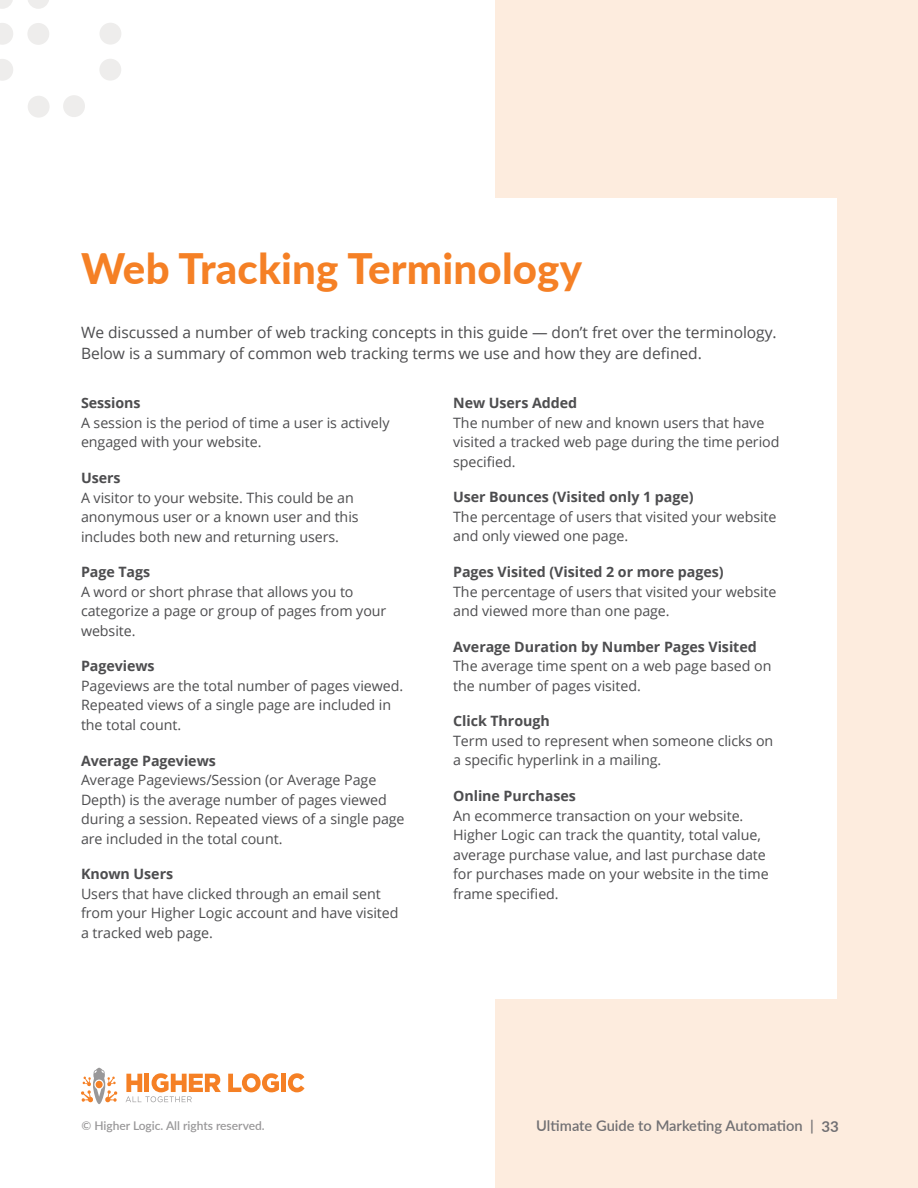
<style>
.page{position:relative;width:918px;height:1188px;background:#fff}
.page>*{position:absolute;margin:0;border:0;box-sizing:border-box;transform-origin:0 0}
.t1{font:800 42px "Lato";letter-spacing:.005em;color:#f58025}
.t2{font:15.6px/21px "Open Sans";letter-spacing:-.005em;color:#4d4d4f}
.t3{font:600 14.7px "Lato";color:#717073}
.t4{font:14.25px/19.5px "Open Sans";letter-spacing:-.005em;color:#4d4d4f}
.t5{font:700 14.25px "Open Sans";letter-spacing:-.005em;color:#4d4d4f}
.t6{font:600 12px "Lato";color:#999899}
.s1{font-weight:700;font-size:15px}
</style>
<div class="page">
<div style="left:496px;top:0;width:422px;height:1188px;background:#fdecde"></div>
<svg style="left:81px;top:1068px;width:36px;height:36px"></svg>
<svg style="left:228px;top:1073px;width:51px;height:19px"></svg>
<hr style="left:282px;top:1074px;width:4px;height:18px;background:#f58025">
<svg style="left:288px;top:1073px;width:17px;height:19px"></svg>
<svg style="left:126px;top:1073px;width:95px;height:29px"></svg>
<div style="left:489px;top:199px;width:348px;height:800px;background:#fff"></div>
<svg style="left:0;top:59px;width:13px;height:22px"></svg>
<div style="left:28px;top:96px;width:22px;height:22px;background:#eeedec;border-radius:50%"></div>
<div style="left:63px;top:95px;width:22px;height:22px;background:#eeedec;border-radius:50%"></div>
<div style="left:27px;top:23px;width:22px;height:22px;background:#eeedec;border-radius:50%"></div>
<svg style="left:0;top:23px;width:13px;height:22px"></svg>
<div style="left:99px;top:23px;width:22px;height:22px;background:#eeedec;border-radius:50%"></div>
<svg style="left:28px;top:0;width:21px;height:9px"></svg>
<svg style="left:0;top:0;width:13px;height:9px"></svg>
<div style="left:99px;top:59px;width:22px;height:22px;background:#eeedec;border-radius:50%"></div>
<h1 class="t1" style="left:81px;top:238px;width:503px">Web Tracking Terminology</h1>
<p class="t2" style="left:81px;top:322px;width:697px">We discussed a number of web tracking concepts in this guide — don’t fret over the terminology.<br>Below is a summary of common web tracking terms we use and how they are defined.</p>
<p class="t5" style="left:81px;top:393px;width:61px">Sessions</p>
<p class="t4" style="left:81px;top:413px;width:310px">A session is the period of time a user is actively engaged with your website.</p>
<p class="t5" style="left:81px;top:468px;width:41px">Users</p>
<p class="t4" style="left:81px;top:487px;width:279px">A visitor to your website. This could be an anonymous user or a known user and this includes both new and returning users.</p>
<p class="t5" style="left:81px;top:562px;width:71px">Page Tags</p>
<p class="t4" style="left:81px;top:581px;width:307px">A word or short phrase that allows you to categorize a page or group of pages from your website.</p>
<p class="t5" style="left:81px;top:656px;width:75px">Pageviews</p>
<p class="t4" style="left:81px;top:676px;width:324px">Pageviews are the total number of pages viewed.<br>Repeated views of a single page are included in the total count.</p>
<p class="t5" style="left:81px;top:750px;width:136px">Average Pageviews</p>
<p class="t4" style="left:81px;top:770px;width:325px">Average Pageviews/Session (or Average Page Depth) is the average number of pages viewed during a session. Repeated views of a single page are included in the total count.</p>
<p class="t5" style="left:81px;top:864px;width:94px">Known Users</p>
<p class="t4" style="left:81px;top:883px;width:319px">Users that have clicked through an email sent from your Higher Logic account and have visited a tracked web page.</p>
<p class="t5" style="left:453px;top:393px;width:125px">New Users Added</p>
<p class="t4" style="left:453px;top:412px;width:328px">The number of new and known users that have visited a tracked web page during the time period specified.</p>
<p class="t5" style="left:453px;top:487px;width:242px">User Bounces (Visited only 1 page)</p>
<p class="t4" style="left:453px;top:507px;width:325px">The percentage of users that visited your website and only viewed one page.</p>
<p class="t5" style="left:453px;top:562px;width:272px">Pages Visited (Visited 2 or more pages)</p>
<p class="t4" style="left:453px;top:581px;width:325px">The percentage of users that visited your website and viewed more than one page.</p>
<p class="t5" style="left:453px;top:637px;width:305px">Average Duration by Number Pages Visited</p>
<p class="t4" style="left:453px;top:656px;width:320px">The average time spent on a web page based on the number of pages visited.</p>
<p class="t5" style="left:453px;top:711px;width:98px">Click Through</p>
<p class="t4" style="left:453px;top:731px;width:322px">Term used to represent when someone clicks on a specific hyperlink in a mailing.</p>
<p class="t5" style="left:453px;top:786px;width:124px">Online Purchases</p>
<p class="t4" style="left:453px;top:805px;width:317px">An ecommerce transaction on your website.<br>Higher Logic can track the quantity, total value, average purchase value, and last purchase date for purchases made on your website in the time frame specified.</p>
<p class="t6" style="left:81px;top:1117px;width:185px">© Higher Logic. All rights reserved.</p>
<p class="t3" style="left:536px;top:1115px;width:304px">Ultimate Guide to Marketing Automation | <span class="s1">33</span></p>
</div>
